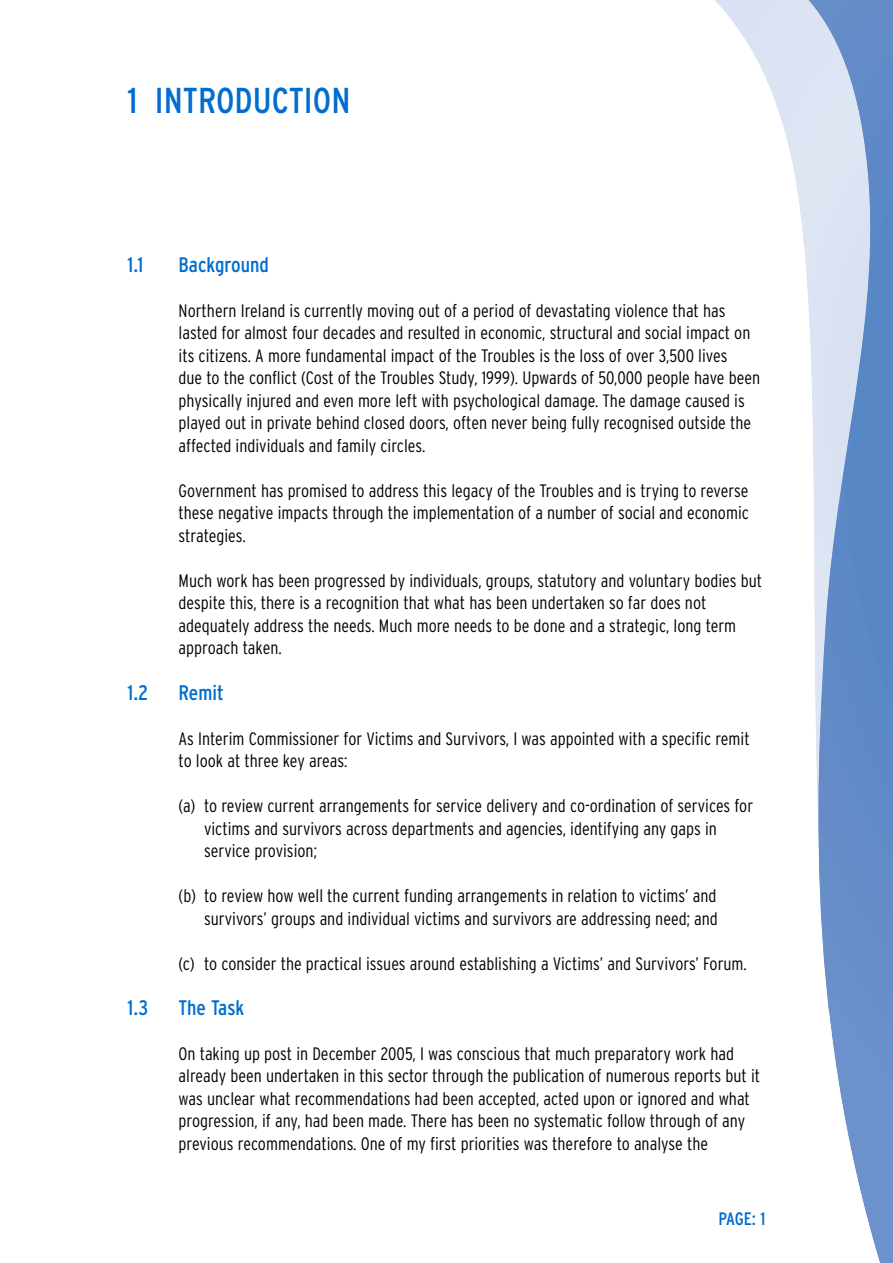
<style>
.page{position:relative;width:893px;height:1263px;background:#fff}
.page>*{position:absolute;margin:0;border:0;box-sizing:border-box;transform-origin:0 0}
.t1{font:condensed 36px "Interstate";color:#006dcf}
.t2{font:condensed 21px "Interstate";color:#006dcf}
.t3{font:300 condensed 18px/22.5px "Interstate";color:#000}
.t4{font:condensed 18px "Interstate";color:#006dcf}
</style>
<div class="page">
<svg style="left:727px;top:0;width:166px;height:1263px"></svg>
<h1 class="t1" style="left:128px;top:80px;width:224px">1 INTRODUCTION</h1>
<p class="t2" style="left:128px;top:252px;width:17px">1.1</p>
<p class="t2" style="left:179px;top:252px;width:92px">Background</p>
<p class="t3" style="left:179px;top:299px;width:583px">Northern Ireland is currently moving out of a period of devastating violence that has lasted for almost four decades and resulted in economic, structural and social impact on its citizens. A more fundamental impact of the Troubles is the loss of over 3,500 lives<br>due to the conflict (Cost of the Troubles Study, 1999). Upwards of 50,000 people have been physically injured and even more left with psychological damage. The damage caused is played out in private behind closed doors, often never being fully recognised outside the affected individuals and family circles.</p>
<p class="t3" style="left:179px;top:479px;width:572px;text-align:justify">Government has promised to address this legacy of the Troubles and is trying to reverse these negative impacts through the implementation of a number of social and economic strategies.</p>
<p class="t3" style="left:179px;top:569px;width:585px">Much work has been progressed by individuals, groups, statutory and voluntary bodies but despite this, there is a recognition that what has been undertaken so far does not adequately address the needs. Much more needs to be done and a strategic, long term approach taken.</p>
<p class="t2" style="left:128px;top:680px;width:22px">1.2</p>
<p class="t2" style="left:179px;top:680px;width:47px">Remit</p>
<p class="t3" style="left:179px;top:727px;width:573px">As Interim Commissioner for Victims and Survivors, I was appointed with a specific remit to look at three key areas:</p>
<p class="t3" style="left:204px;top:794px;width:551px;text-indent:-26px">(a) to review current arrangements for service delivery and co-ordination of services for victims and survivors across departments and agencies, identifying any gaps in service provision;</p>
<p class="t3" style="left:179px;top:884px;width:541px;text-align:right">(b) to review how well the current funding arrangements in relation to victims’ and survivors’ groups and individual victims and survivors are addressing need; and</p>
<p class="t3" style="left:179px;top:952px;width:570px">(c) to consider the practical issues around establishing a Victims’ and Survivors’ Forum.</p>
<p class="t2" style="left:128px;top:995px;width:22px">1.3</p>
<p class="t2" style="left:179px;top:995px;width:67px">The Task</p>
<p class="t3" style="left:179px;top:1042px;width:583px">On taking up post in December 2005, I was conscious that much preparatory work had already been undertaken in this sector through the publication of numerous reports but it was unclear what recommendations had been accepted, acted upon or ignored and what progression, if any, had been made. There has been no systematic follow through of any previous recommendations. One of my first priorities was therefore to analyse the</p>
<p class="t4" style="left:718px;top:1209px;width:49px">PAGE: 1</p>
</div>
